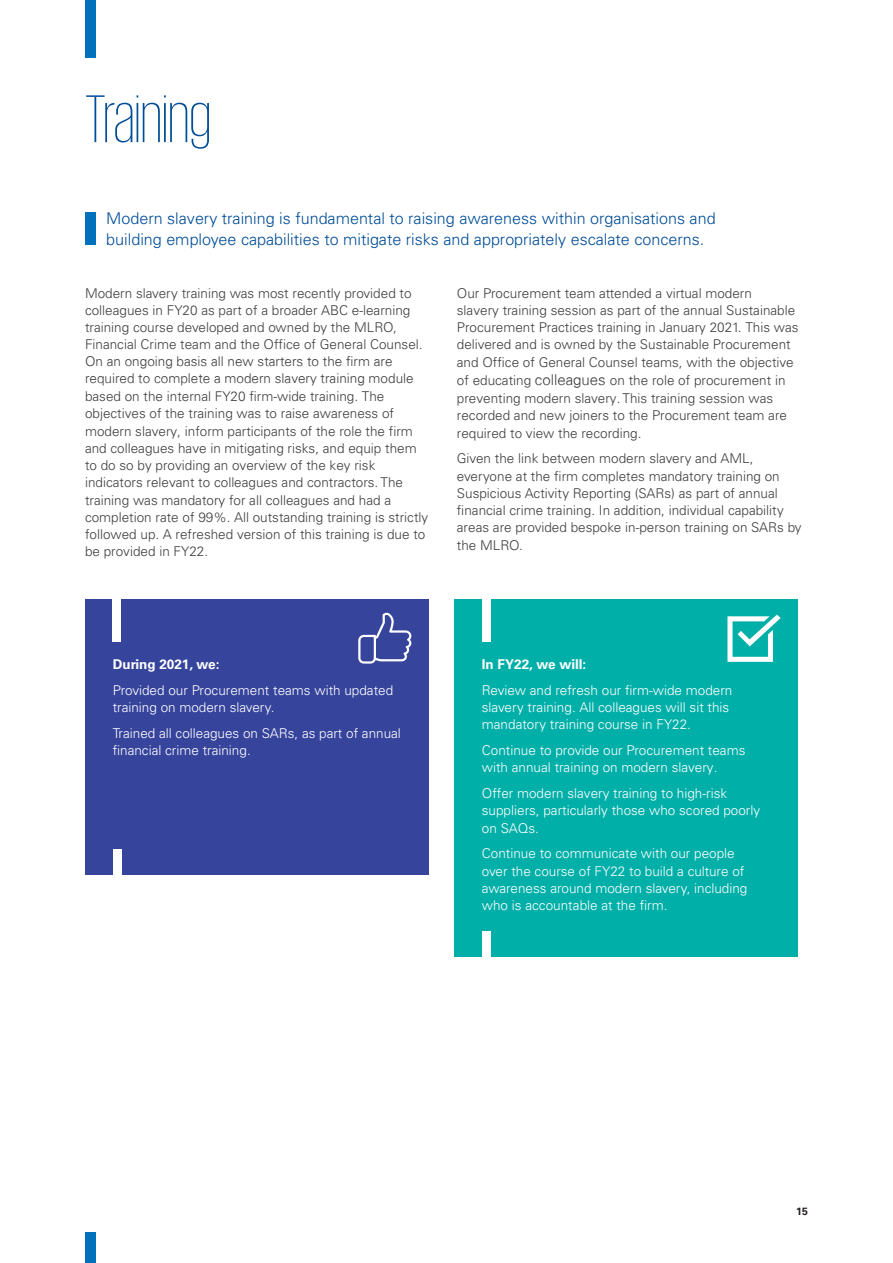
<style>
.page{position:relative;width:893px;height:1263px;background:#fff}
.page>*{position:absolute;margin:0;border:0;box-sizing:border-box;transform-origin:0 0}
.t1{font:200 69px "KPMG";color:#014d97}
.t2{font:300 16.2px/21.8px "Univers LT Std";color:#014d97}
.t3{font:300 13.5px/17.2px "Univers LT Std";color:#3e3e3f}
.t4{font:300 13.5px/17.2px "Univers LT Std";color:#fff}
.t5{font:300 13.5px/17.2px "Univers 45";color:#3e3e3f}
.t6{font:700 13.5px "Univers LT Std";color:#fff}
.t7{font:700 10.5px "Univers LT Std";color:#231f20}
.s1{font-family:"Univers 45"}
.s2{font-family:"Univers LT Std"}
.s3{font-family:"Univers 45";font-size:15px}
</style>
<div class="page">
<div style="left:454px;top:600px;width:344px;height:357px;background:#00afa8"></div>
<div style="left:482px;top:600px;width:8px;height:42px;background:#fff"></div>
<div style="left:482px;top:931px;width:9px;height:26px;background:#fff"></div>
<div style="left:85px;top:600px;width:344px;height:275px;background:#36449c"></div>
<div style="left:113px;top:600px;width:8px;height:42px;background:#fff"></div>
<div style="left:113px;top:850px;width:8px;height:25px;background:#fff"></div>
<svg style="left:727px;top:614px;width:54px;height:48px"></svg>
<svg style="left:358px;top:613px;width:53px;height:51px"></svg>
<hr style="left:374px;top:637px;width:2px;height:22px;background:#fff">
<div style="left:85px;top:0;width:11px;height:57px;background:#0072bc"></div>
<div style="left:85px;top:1232px;width:11px;height:31px;background:#0072bc"></div>
<div style="left:85px;top:213px;width:11px;height:32px;background:#0072bc"></div>
<h1 class="t1" style="left:85px;top:86px;width:127px">Training</h1>
<p class="t2" style="left:106px;top:207px;width:611px">Modern <span class="s1">s</span>lavery training is fundamental to raising awareness within organisations and building employee capabilities to mitigate risks and appropriately escalate concerns.</p>
<p class="t3" style="left:85px;top:284px;width:339px">Modern slavery training was most recently provided to colleagues in FY20 as part of a broader ABC e-learning training course developed and owned by the MLRO, Financial Crime team and the Office of General Counsel.</p>
<p class="t5" style="left:85px;top:353px;width:330px">O<span class="s2">n</span> an ongoing basis all new starters to the firm are required to complete a modern slavery training <span class="s2">module</span></p>
<p class="t3" style="left:85px;top:387px;width:345px">based on the internal <span class="s1">FY20</span> firm-wide training. The objectives of the training w<span class="s1">as</span> to raise awareness of modern slavery, inform participants of the role the firm and colleagues have in mitigating risks, and equip them to do so by providing an overview of the key risk indicators relevant to colleagues and contractors. The training was mandatory for all colleagues and had a completion rate of 99%. All outstanding training is strictly followed up. A refreshed version of this training is due to be provided in FY22.</p>
<p class="t3" style="left:457px;top:284px;width:343px">Our Procurement team attended a virtual modern<br>slavery training session as part of the annual Sustainable Procurement Practices training in January 2021. This was delivered and is owned by the Sustainable Procurement and Office of General Counsel teams, with the objective of educating <span class="s3">colleagues</span> on the role of procurement in preventing modern slavery. This training session was</p>
<p class="t3" style="left:457px;top:407px;width:332px">recorded and new joiners to the Procurement team are required to view the recording.</p>
<p class="t3" style="left:457px;top:450px;width:346px">Given the link between modern slavery and AML, everyone at the firm completes mandatory training on Suspicious Activity Reporting (SARs) as part of annual financial crime training. In addition, individual capability areas are provided bespoke in-person training on SARs by the MLRO.</p>
<p class="t6" style="left:113px;top:656px;width:108px">During 2021, we:</p>
<p class="t4" style="left:113px;top:681px;width:282px">Provided our Procurement teams with updated training on modern slavery.</p>
<p class="t4" style="left:113px;top:724px;width:290px">Trained all colleagues on SARs, as part of annual financial crime training.</p>
<p class="t6" style="left:482px;top:656px;width:106px">In FY22, we will:</p>
<p class="t4" style="left:482px;top:681px;width:252px">Review and refresh our firm-wide modern slavery training. All colleagues will sit this mandatory training course in FY22.</p>
<p class="t4" style="left:482px;top:742px;width:265px">Continue to provide our Procurement teams with annual training on modern slavery.</p>
<p class="t4" style="left:482px;top:785px;width:280px">Offer modern slavery training to high-risk suppliers, particularly those who scored poorly on SAQs.</p>
<p class="t4" style="left:482px;top:845px;width:267px">Continue to communicate with our people over the course of FY22 to build a culture of awareness around modern slavery, including who is accountable at the firm.</p>
<p class="t7" style="left:796px;top:1205px;width:13px">15</p>
</div>
